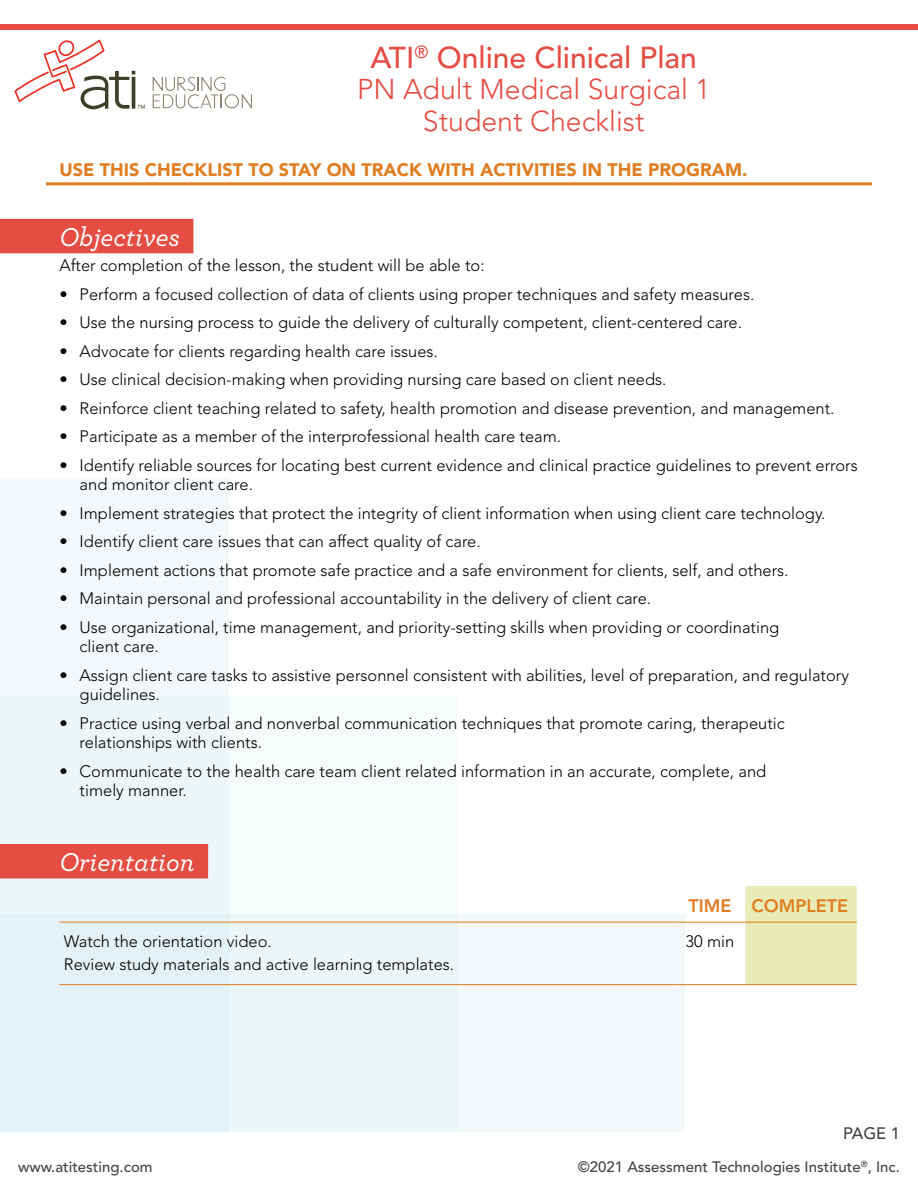
<style>
.page{position:relative;width:918px;height:1188px;background:#fff}
.page>*{position:absolute;margin:0;border:0;box-sizing:border-box;transform-origin:0 0}
.t1{font:500 30px "Avenir LT Std";color:#e54d43}
.t2{font:300 28.5px/31.5px "Avenir LT Std";color:#e54d43;text-align:center}
.Head{font:italic 500 27px "Archer";color:#fff}
.Notes{font:900 18px "Avenir LT Std";color:#e07d20}
.Subhead__orange__tab{font:800 18px "Avenir LT Std";color:#e07d20}
.Body_copy{font:300 16.5px/19.5px "Avenir LT Std";color:#000}
.Table_copy{font:300 16.5px "Avenir LT Std";color:#000}
.t3{font:500 16.5px "Avenir LT Std";color:#474544}
.t4{font:500 15px "Avenir LT Std";color:#474544}
</style>
<div class="page">
<svg style="left:153px;top:77px;width:99px;height:32px"></svg>
<svg style="left:14px;top:40px;width:131px;height:69px"></svg>
<div style="left:0;top:24px;width:918px;height:6px;background:#e54d43"></div>
<svg style="left:0;top:478px;width:714px;height:654px;fill:#f3f9fb"></svg>
<hr style="left:46px;top:182px;width:826px;height:3px;background:#e07d20">
<div style="left:0;top:219px;width:193px;height:34px;background:#e54d43"></div>
<div style="left:0;top:844px;width:208px;height:35px;background:#e54d43"></div>
<div style="left:745px;top:886px;width:112px;height:98px;background:#e9ecb6"></div>
<hr style="left:745px;top:984px;width:112px;height:1px;background:#e07d20">
<hr style="left:745px;top:922px;width:112px;height:1px;background:#e07d20">
<hr style="left:677px;top:922px;width:68px;height:1px;background:#e07d20">
<hr style="left:677px;top:984px;width:68px;height:1px;background:#e07d20">
<hr style="left:59px;top:922px;width:618px;height:1px;background:#e07d20">
<hr style="left:59px;top:984px;width:618px;height:1px;background:#e07d20">
<h1 class="t1" style="left:371px;top:40px;width:328px">ATI<sup>®</sup> Online Clinical Plan</h1>
<h2 class="t2" style="left:357px;top:74px;width:355px">PN Adult Medical Surgical 1<br>Student Checklist</h2>
<p class="Notes" style="left:59px;top:158px;width:690px">USE THIS CHECKLIST TO STAY ON TRACK WITH ACTIVITIES IN THE PROGRAM.</p>
<p class="Head" style="left:59px;top:217px;width:122px">Objectives</p>
<p class="Body_copy" style="left:59px;top:256px;width:427px">After completion of the lesson, the student will be able to:</p>
<p class="Body_copy" style="left:59px;top:284px;width:696px">• Perform a focused collection of data of clients using proper techniques and safety measures.</p>
<p class="Body_copy" style="left:59px;top:313px;width:684px">• Use the nursing process to guide the delivery of culturally competent, client-centered care.</p>
<p class="Body_copy" style="left:59px;top:341px;width:380px">• Advocate for clients regarding health care issues.</p>
<p class="Body_copy" style="left:59px;top:370px;width:609px">• Use clinical decision-making when providing nursing care based on client needs.</p>
<p class="Body_copy" style="left:59px;top:398px;width:777px">• Reinforce client teaching related to safety, health promotion and disease prevention, and management.</p>
<p class="Body_copy" style="left:59px;top:427px;width:503px">• Participate as a member of the interprofessional health care team.</p>
<p class="Body_copy" style="left:80px;top:455px;width:780px;text-indent:-20px">• Identify reliable sources for locating best current evidence and clinical practice guidelines to prevent errors and monitor client care.</p>
<p class="Body_copy" style="left:59px;top:503px;width:768px">• Implement strategies that protect the integrity of client information when using client care technology.</p>
<p class="Body_copy" style="left:59px;top:532px;width:423px">• Identify client care issues that can affect quality of care.</p>
<p class="Body_copy" style="left:59px;top:560px;width:731px">• Implement actions that promote safe practice and a safe environment for clients, self, and others.</p>
<p class="Body_copy" style="left:59px;top:589px;width:593px">• Maintain personal and professional accountability in the delivery of client care.</p>
<p class="Body_copy" style="left:80px;top:617px;width:701px;text-indent:-20px">• Use organizational, time management, and priority-setting skills when providing or coordinating client care.</p>
<p class="Body_copy" style="left:80px;top:665px;width:771px;text-indent:-20px">• Assign client care tasks to assistive personnel consistent with abilities, level of preparation, and regulatory guidelines.</p>
<p class="Body_copy" style="left:80px;top:713px;width:707px;text-indent:-20px">• Practice using verbal and nonverbal communication techniques that promote caring, therapeutic relationships with clients.</p>
<p class="Body_copy" style="left:80px;top:761px;width:688px;text-indent:-20px">• Communicate to the health care team client related information in an accurate, complete, and timely manner.</p>
<p class="Head" style="left:59px;top:842px;width:137px">Orientation</p>
<p class="Table_copy" style="left:64px;top:931px;width:209px">Watch the orientation video.</p>
<p class="Table_copy" style="left:64px;top:954px;width:392px">Review study materials and active learning templates.</p>
<p class="Subhead__orange__tab" style="left:688px;top:895px;width:45px">TIME</p>
<p class="Subhead__orange__tab" style="left:752px;top:895px;width:98px">COMPLETE</p>
<p class="Table_copy" style="left:686px;top:931px;width:50px">30 min</p>
<p class="t3" style="left:843px;top:1124px;width:58px">PAGE 1</p>
<p class="t4" style="left:18px;top:1158px;width:136px">www.atitesting.com</p>
<p class="t4" style="left:578px;top:1158px;width:324px">©2021 Assessment Technologies Institute<sup>®</sup>, Inc.</p>
</div>
